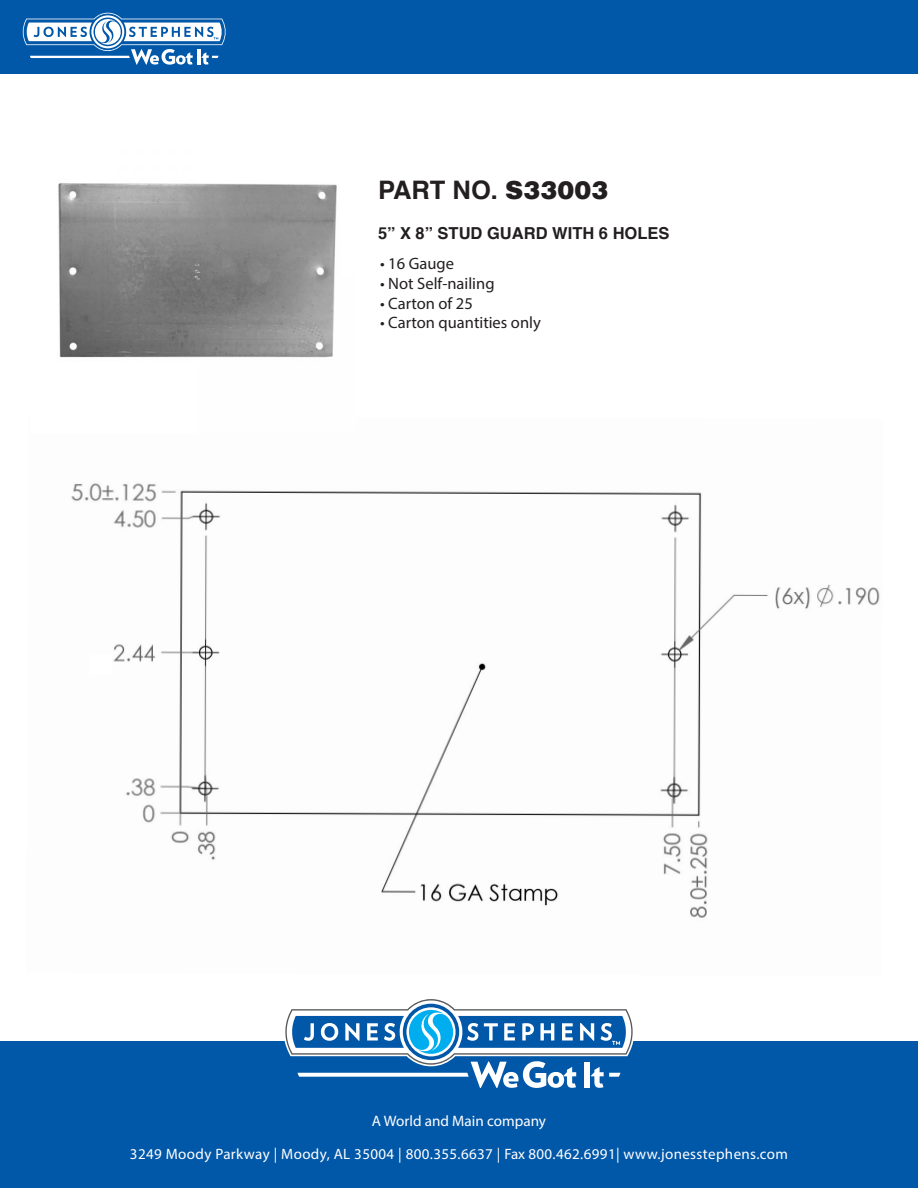
<style>
.page{position:relative;width:918px;height:1188px;background:#fff}
.page>*{position:absolute;margin:0;border:0;box-sizing:border-box;transform-origin:0 0}
.t1{font:700 25.5px "Helvetica";color:#231f20}
.t2{font:16.5px "Myriad Pro";color:#231f20}
.t3{font:700 16.5px "Helvetica";color:#231f20}
.t4{font:15.15px "Myriad Pro";color:#fff}
.t5{font:15px "Myriad Pro";letter-spacing:.025em;color:#fff}
.s1{font-weight:900}
</style>
<div class="page">
<div style="left:0;top:1041px;width:918px;height:147px;background:#0157a8"></div>
<svg style="left:284px;top:999px;width:350px;height:89px"></svg>
<div style="left:0;top:0;width:918px;height:73px;background:#0157a8"></div>
<svg style="left:22px;top:13px;width:204px;height:52px"></svg>
<img style="left:71px;top:483px;width:809px;height:435px">
<img style="left:58px;top:183px;width:279px;height:175px">
<div style="left:89px;top:655px;width:22px;height:20px;background:#fff"></div>
<h1 class="t1" style="left:378px;top:169px;width:232px">PART NO. <span class="s1">S33003</span></h1>
<p class="t3" style="left:378px;top:220px;width:293px">5” X 8” STUD GUARD WITH 6 HOLES</p>
<p class="t2" style="left:380px;top:253px;width:75px">• 16 Gauge</p>
<p class="t2" style="left:380px;top:273px;width:116px">• Not Self-nailing</p>
<p class="t2" style="left:380px;top:293px;width:94px">• Carton of 25</p>
<p class="t2" style="left:380px;top:313px;width:162px">• Carton quantities only</p>
<p class="t4" style="left:372px;top:1111px;width:176px">A World and Main company</p>
<p class="t5" style="left:130px;top:1145px;width:660px">3249 Moody Parkway | Moody, AL 35004 | 800.355.6637 | Fax 800.462.6991| www.jonesstephens.com</p>
</div>
